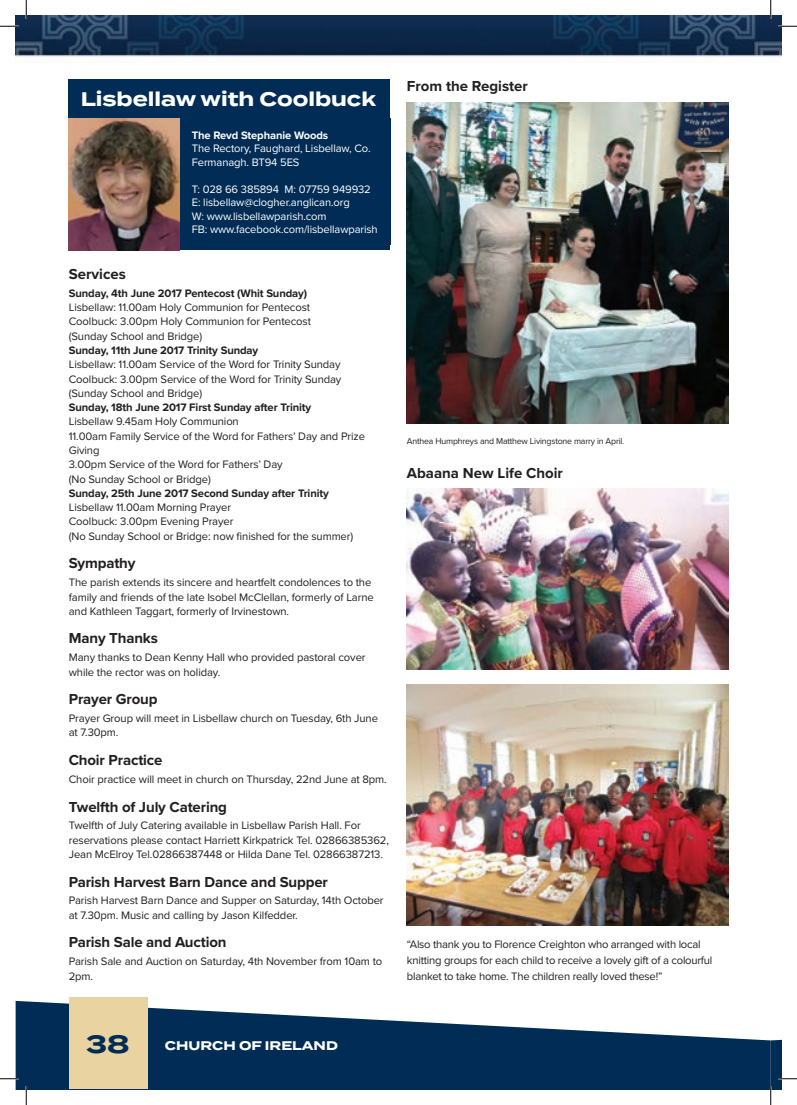
<style>
.page{position:relative;width:797px;height:1105px;background:#fff}
.page>*{position:absolute;margin:0;border:0;box-sizing:border-box;transform-origin:0 0}
.t1{font:700 25px "Termina";color:#002c55}
.t2{font:700 19.62px "Termina";color:#fff}
.t3{font:700 15px "Proxima Nova";letter-spacing:-.01em;color:#231f20}
.t4{font:700 12.5px "Termina";color:#fff}
.t5{font:11.25px/14.2px "Proxima Nova";letter-spacing:-.01em;color:#231f20}
.t6{font:11.25px/13.4px "Proxima Nova";letter-spacing:-.01em;color:#fff}
.t7{font:700 11.25px "Proxima Nova";letter-spacing:-.01em;color:#231f20}
.t8{font:700 11.25px "Proxima Nova";letter-spacing:-.01em;color:#fff}
.t9{font:8.75px "Proxima Nova";letter-spacing:-.02em;color:#231f20}
</style>
<div class="page">
<svg style="left:16px;top:1001px;width:754px;height:88px;fill:#002c55"></svg>
<img style="left:16px;top:16px;width:765px;height:41px">
<div style="left:69px;top:997px;width:78px;height:92px;background:#e8d3a1"></div>
<div style="left:69px;top:79px;width:321px;height:171px;background:#002c55"></div>
<img style="left:69px;top:118px;width:111px;height:132px">
<img style="left:407px;top:103px;width:321px;height:321px">
<img style="left:407px;top:489px;width:321px;height:181px">
<img style="left:407px;top:684px;width:321px;height:241px">
<svg style="left:0;top:25px;width:19px;height:2px"></svg>
<svg style="left:778px;top:25px;width:19px;height:2px"></svg>
<svg style="left:0;top:1078px;width:19px;height:1px"></svg>
<svg style="left:25px;top:0;width:2px;height:19px"></svg>
<svg style="left:25px;top:1086px;width:2px;height:19px"></svg>
<svg style="left:770px;top:0;width:1px;height:19px"></svg>
<svg style="left:770px;top:1039px;width:27px;height:66px"></svg>
<h2 class="t2" style="left:81px;top:85px;width:297px">Lisbellaw with Coolbuck</h2>
<p class="t8" style="left:192px;top:129px;width:138px">The Revd Stephanie Woods</p>
<p class="t6" style="left:192px;top:142px;width:180px">The Rectory, Faughard, Lisbellaw, Co.<br>Fermanagh. BT94 5ES</p>
<p class="t6" style="left:192px;top:183px;width:187px">T: 028 66 385894 M: 07759 949932<br>E: lisbellaw@clogher.anglican.org<br>W: www.lisbellawparish.com<br>FB: www.facebook.com/lisbellawparish</p>
<h3 class="t3" style="left:69px;top:265px;width:59px">Services</h3>
<p class="t7" style="left:69px;top:286px;width:240px">Sunday, 4th June 2017 Pentecost (Whit Sunday)</p>
<p class="t5" style="left:69px;top:300px;width:244px;text-align:justify">Lisbellaw: 11.00am Holy Communion for Pentecost Coolbuck: 3.00pm Holy Communion for Pentecost (Sunday School and Bridge)</p>
<p class="t7" style="left:69px;top:344px;width:191px">Sunday, 11th June 2017 Trinity Sunday</p>
<p class="t5" style="left:69px;top:358px;width:274px;text-align:justify">Lisbellaw: 11.00am Service of the Word for Trinity Sunday Coolbuck: 3.00pm Service of the Word for Trinity Sunday (Sunday School and Bridge)</p>
<p class="t7" style="left:69px;top:401px;width:244px">Sunday, 18th June 2017 First Sunday after Trinity</p>
<p class="t5" style="left:69px;top:415px;width:298px">Lisbellaw 9.45am Holy Communion<br>11.00am Family Service of the Word for Fathers’ Day and Prize Giving<br>3.00pm Service of the Word for Fathers’ Day<br>(No Sunday School or Bridge)</p>
<p class="t7" style="left:69px;top:486px;width:262px">Sunday, 25th June 2017 Second Sunday after Trinity</p>
<p class="t5" style="left:69px;top:500px;width:286px">Lisbellaw 11.00am Morning Prayer<br>Coolbuck: 3.00pm Evening Prayer<br>(No Sunday School or Bridge: now finished for the summer)</p>
<h3 class="t3" style="left:69px;top:554px;width:68px">Sympathy</h3>
<p class="t5" style="left:69px;top:576px;width:306px">The parish extends its sincere and heartfelt condolences to the family and friends of the late Isobel McClellan, formerly of Larne and Kathleen Taggart, formerly of Irvinestown.</p>
<h3 class="t3" style="left:69px;top:629px;width:91px">Many Thanks</h3>
<p class="t5" style="left:69px;top:651px;width:298px">Many thanks to Dean Kenny Hall who provided pastoral cover while the rector was on holiday.</p>
<h3 class="t3" style="left:69px;top:690px;width:90px">Prayer Group</h3>
<p class="t5" style="left:69px;top:711px;width:311px">Prayer Group will meet in Lisbellaw church on Tuesday, 6th June at 7.30pm.</p>
<h3 class="t3" style="left:69px;top:751px;width:95px">Choir Practice</h3>
<p class="t5" style="left:69px;top:772px;width:319px">Choir practice will meet in church on Thursday, 22nd June at 8pm.</p>
<h3 class="t3" style="left:69px;top:798px;width:160px">Twelfth of July Catering</h3>
<p class="t5" style="left:69px;top:819px;width:322px">Twelfth of July Catering available in Lisbellaw Parish Hall. For reservations please contact Harriett Kirkpatrick Tel. 02866385362,<br>Jean McElroy Tel.02866387448 or Hilda Dane Tel. 02866387213.</p>
<h3 class="t3" style="left:69px;top:873px;width:261px">Parish Harvest Barn Dance and Supper</h3>
<p class="t5" style="left:69px;top:894px;width:316px">Parish Harvest Barn Dance and Supper on Saturday, 14th October at 7.30pm. Music and calling by Jason Kilfedder.</p>
<h3 class="t3" style="left:69px;top:933px;width:159px">Parish Sale and Auction</h3>
<p class="t5" style="left:69px;top:954px;width:315px">Parish Sale and Auction on Saturday, 4th November from 10am to<br>2pm.</p>
<h3 class="t3" style="left:407px;top:77px;width:123px">From the Register</h3>
<p class="t9" style="left:407px;top:436px;width:219px">Anthea Humphreys and Matthew Livingstone marry in April.</p>
<h3 class="t3" style="left:407px;top:464px;width:158px">Abaana New Life Choir</h3>
<p class="t5" style="left:407px;top:937px;width:307px;line-height:15.6px">“Also thank you to Florence Creighton who arranged with local knitting groups for each child to receive a lovely gift of a colourful blanket to take home. The children really loved these!”</p>
<h1 class="t1" style="left:86px;top:1026px;width:45px">38</h1>
<p class="t4" style="left:165px;top:1037px;width:174px">CHURCH OF IRELAND</p>
</div>
